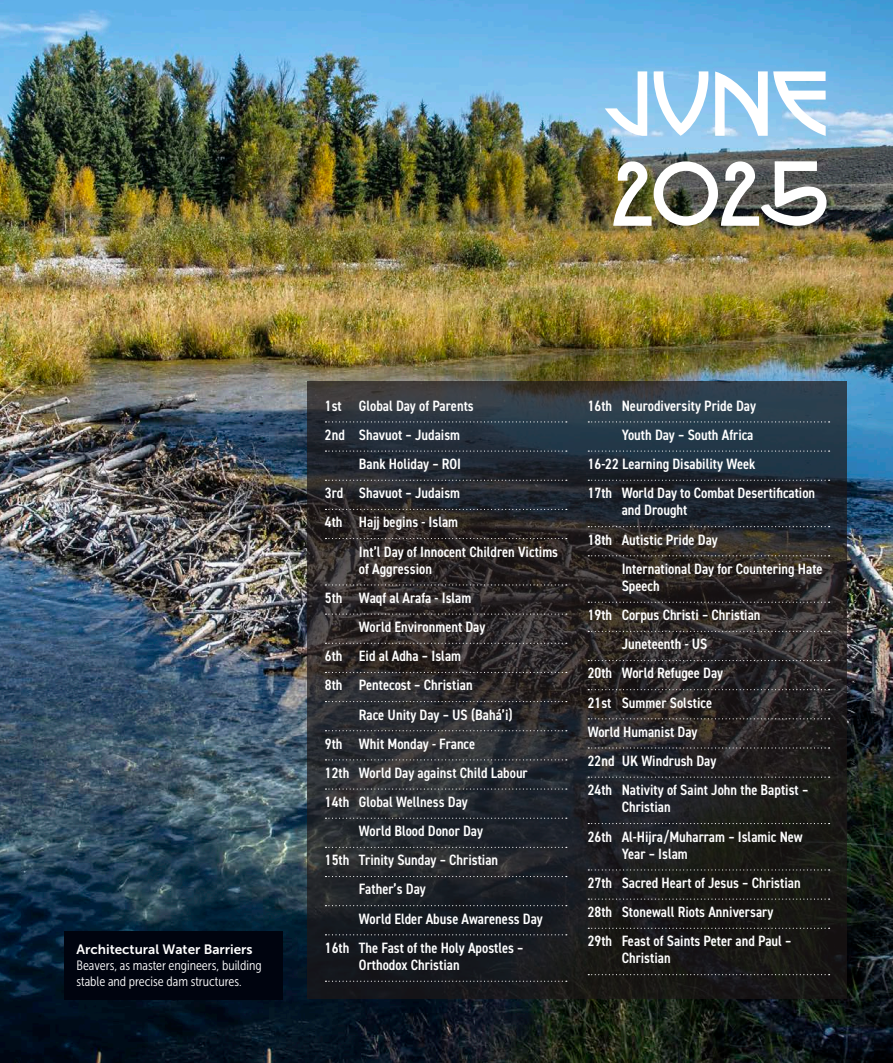
<style>
.page{position:relative;width:893px;height:1063px;background:#fff}
.page>*{position:absolute;margin:0;border:0;box-sizing:border-box;transform-origin:0 0}
.New_Month{font:90px "P22 Artsand Crafts";letter-spacing:-.03em;color:#fff}
.Cal{font:600 condensed 15px/17.2px "DIN2014";color:#fff}
.t1{font:13.5px/16.2px "Museo Sans Cond 300";color:#fff}
.Caption_heading{font:13.5px "Museo Sans 700";color:#fff}
</style>
<div class="page">
<img style="left:0;top:0;width:893px;height:1063px">
<svg style="left:307px;top:382px;width:539px;height:617px"></svg>
<div style="left:64px;top:931px;width:218px;height:68px;background:#00040f"></div>
<svg style="left:325px;top:421px;width:242px;height:2px"></svg>
<svg style="left:325px;top:451px;width:242px;height:1px"></svg>
<svg style="left:325px;top:480px;width:242px;height:1px"></svg>
<svg style="left:325px;top:509px;width:242px;height:1px"></svg>
<svg style="left:325px;top:538px;width:242px;height:1px"></svg>
<svg style="left:325px;top:584px;width:242px;height:2px"></svg>
<svg style="left:325px;top:614px;width:242px;height:1px"></svg>
<svg style="left:325px;top:643px;width:242px;height:1px"></svg>
<svg style="left:325px;top:672px;width:242px;height:1px"></svg>
<svg style="left:325px;top:701px;width:242px;height:1px"></svg>
<svg style="left:325px;top:730px;width:242px;height:1px"></svg>
<svg style="left:325px;top:759px;width:242px;height:1px"></svg>
<svg style="left:325px;top:788px;width:242px;height:2px"></svg>
<svg style="left:325px;top:818px;width:242px;height:1px"></svg>
<svg style="left:325px;top:847px;width:242px;height:1px"></svg>
<svg style="left:325px;top:876px;width:242px;height:1px"></svg>
<svg style="left:325px;top:905px;width:242px;height:1px"></svg>
<svg style="left:325px;top:934px;width:242px;height:1px"></svg>
<svg style="left:325px;top:981px;width:242px;height:1px"></svg>
<svg style="left:588px;top:421px;width:242px;height:2px"></svg>
<svg style="left:588px;top:451px;width:242px;height:1px"></svg>
<svg style="left:588px;top:480px;width:242px;height:1px"></svg>
<svg style="left:588px;top:526px;width:242px;height:1px"></svg>
<svg style="left:588px;top:555px;width:242px;height:1px"></svg>
<svg style="left:588px;top:602px;width:242px;height:1px"></svg>
<svg style="left:588px;top:631px;width:242px;height:1px"></svg>
<svg style="left:588px;top:660px;width:242px;height:1px"></svg>
<svg style="left:588px;top:689px;width:242px;height:1px"></svg>
<svg style="left:588px;top:718px;width:242px;height:1px"></svg>
<svg style="left:588px;top:747px;width:242px;height:2px"></svg>
<svg style="left:588px;top:777px;width:242px;height:1px"></svg>
<svg style="left:588px;top:823px;width:242px;height:1px"></svg>
<svg style="left:588px;top:869px;width:242px;height:2px"></svg>
<svg style="left:588px;top:899px;width:242px;height:1px"></svg>
<svg style="left:588px;top:928px;width:242px;height:1px"></svg>
<svg style="left:588px;top:974px;width:242px;height:1px"></svg>
<p class="New_Month" style="left:603px;top:42px;width:228px">JUNE</p>
<p class="New_Month" style="left:610px;top:132px;width:221px">2025</p>
<p class="Caption_heading" style="left:77px;top:942px;width:178px">Architectural Water Barriers</p>
<p class="t1" style="left:77px;top:958px;width:187px">Beavers, as master engineers, building stable and precise dam structures.</p>
<p class="Cal" style="left:325px;top:397px;width:150px">1st Global Day of Parents</p>
<p class="Cal" style="left:325px;top:426px;width:137px">2nd Shavuot – Judaism</p>
<p class="Cal" style="left:359px;top:455px;width:104px">Bank Holiday – ROI</p>
<p class="Cal" style="left:325px;top:484px;width:137px">3rd Shavuot – Judaism</p>
<p class="Cal" style="left:325px;top:513px;width:135px">4th Hajj begins - Islam</p>
<p class="Cal" style="left:359px;top:542px;width:201px">Int’l Day of Innocent Children Victims of Aggression</p>
<p class="Cal" style="left:325px;top:589px;width:148px">5th Waqf al Arafa - Islam</p>
<p class="Cal" style="left:359px;top:618px;width:128px">World Environment Day</p>
<p class="Cal" style="left:325px;top:647px;width:138px">6th Eid al Adha – Islam</p>
<p class="Cal" style="left:325px;top:676px;width:149px">8th Pentecost – Christian</p>
<p class="Cal" style="left:359px;top:705px;width:155px">Race Unity Day – US (Bahá’i)</p>
<p class="Cal" style="left:325px;top:735px;width:152px">9th Whit Monday - France</p>
<p class="Cal" style="left:325px;top:764px;width:204px">12th World Day against Child Labour</p>
<p class="Cal" style="left:325px;top:793px;width:144px">14th Global Wellness Day</p>
<p class="Cal" style="left:359px;top:822px;width:126px">World Blood Donor Day</p>
<p class="Cal" style="left:325px;top:851px;width:175px">15th Trinity Sunday – Christian</p>
<p class="Cal" style="left:359px;top:880px;width:68px">Father’s Day</p>
<p class="Cal" style="left:359px;top:909px;width:185px">World Elder Abuse Awareness Day</p>
<p class="Cal" style="left:359px;top:939px;width:166px;text-indent:-34px">16th The Fast of the Holy Apostles –<br>Orthodox Christian</p>
<p class="Cal" style="left:588px;top:397px;width:170px">16th Neurodiversity Pride Day</p>
<p class="Cal" style="left:622px;top:426px;width:133px">Youth Day – South Africa</p>
<p class="Cal" style="left:588px;top:455px;width:169px">16-22 Learning Disability Week</p>
<p class="Cal" style="left:622px;top:484px;width:195px;text-indent:-34px">17th World Day to Combat Desertification and Drought</p>
<p class="Cal" style="left:588px;top:530px;width:132px">18th Autistic Pride Day</p>
<p class="Cal" style="left:622px;top:560px;width:202px">International Day for Countering Hate<br>Speech</p>
<p class="Cal" style="left:588px;top:606px;width:174px">19th Corpus Christi – Christian</p>
<p class="Cal" style="left:622px;top:635px;width:87px">Juneteenth - US</p>
<p class="Cal" style="left:588px;top:664px;width:137px">20th World Refugee Day</p>
<p class="Cal" style="left:588px;top:693px;width:126px">21st Summer Solstice</p>
<p class="Cal" style="left:588px;top:723px;width:111px">World Humanist Day</p>
<p class="Cal" style="left:588px;top:752px;width:130px">22nd UK Windrush Day</p>
<p class="Cal" style="left:622px;top:781px;width:188px;text-indent:-34px">24th Nativity of Saint John the Baptist –<br>Christian</p>
<p class="Cal" style="left:622px;top:827px;width:183px;text-indent:-34px">26th Al-Hijra/Muharram – Islamic New<br>Year – Islam</p>
<p class="Cal" style="left:588px;top:874px;width:215px">27th Sacred Heart of Jesus – Christian</p>
<p class="Cal" style="left:588px;top:903px;width:187px">28th Stonewall Riots Anniversary</p>
<p class="Cal" style="left:622px;top:932px;width:171px;text-indent:-34px">29th Feast of Saints Peter and Paul –<br>Christian</p>
</div>
